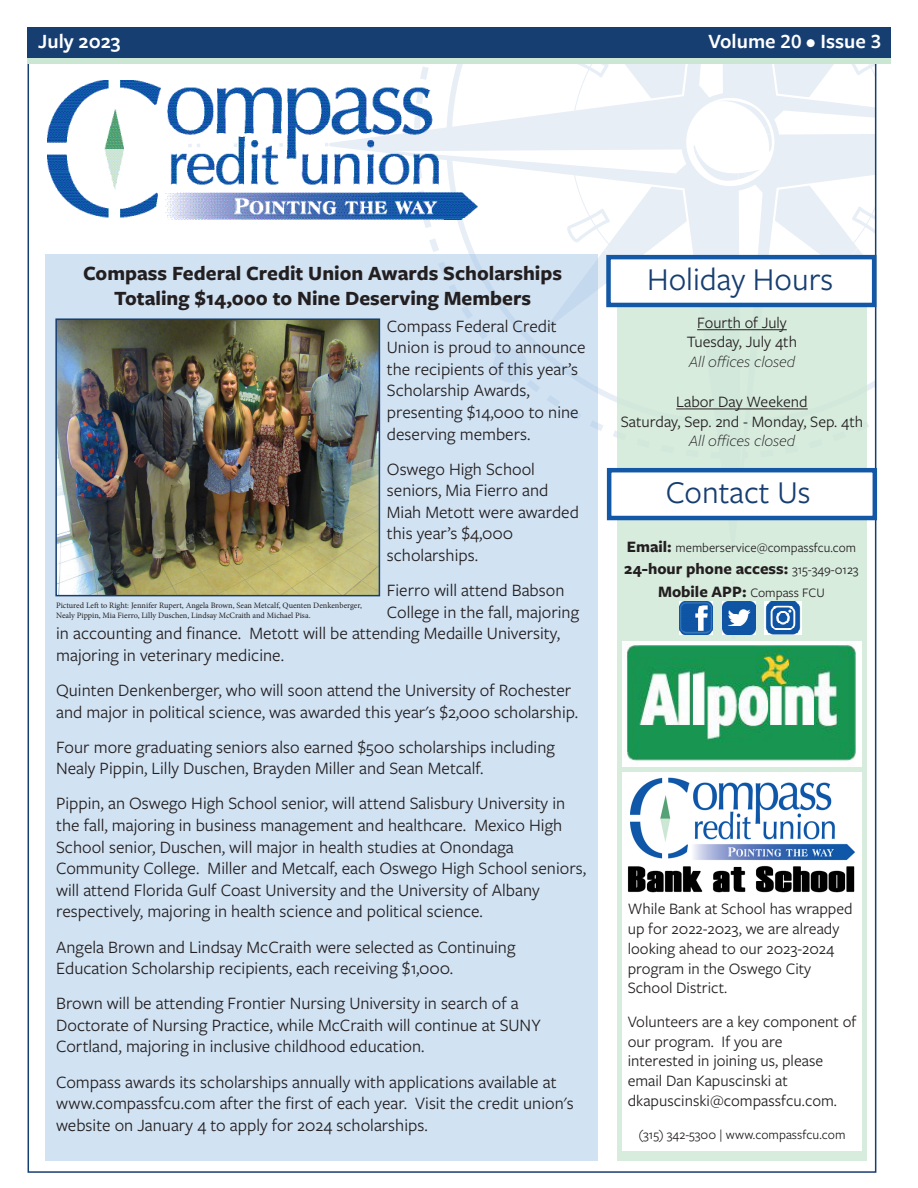
<style>
.page{position:relative;width:918px;height:1188px;background:#fff}
.page>*{position:absolute;margin:0;border:0;box-sizing:border-box;transform-origin:0 0}
.t1{font:33px "Freight Sans Pro";color:#163e71}
.t2{font:700 21px/25.2px "Freight Sans Pro";color:#231f20;text-align:center}
.t3{font:600 21px "Freight Sans Pro";color:#fff}
.t4{font:18px/21.6px "Freight Sans Pro";color:#231f20}
.t5{font:16.5px/19.8px "Freight Sans Pro";color:#231f20}
.t6{font:700 16.5px "Freight Sans Pro";color:#231f20}
.t7{font:italic 300 16.5px "Freight Sans Pro";color:#231f20}
.t8{font:13.5px "Freight Sans Pro";color:#231f20}
.t9{font:8.25px/9.9px "Minion Pro";color:#231f20}
.s1{font-weight:700;font-size:16.5px}
.s2{font-weight:400;font-size:13.5px}
</style>
<div class="page">
<img style="left:48px;top:80px;width:281px;height:140px">
<svg style="left:325px;top:143px;width:4px;height:3px"></svg>
<svg style="left:188px;top:144px;width:12px;height:3px"></svg>
<svg style="left:234px;top:143px;width:12px;height:4px"></svg>
<svg style="left:279px;top:143px;width:12px;height:4px"></svg>
<svg style="left:329px;top:87px;width:544px;height:456px"></svg>
<svg style="left:414px;top:64px;width:459px;height:393px"></svg>
<div style="left:27px;top:33px;width:864px;height:31px;background:#cbe6d3"></div>
<div style="left:27px;top:27px;width:864px;height:31px;background:#163e71"></div>
<div style="left:45px;top:254px;width:552px;height:907px;background:#d1e2f3"></div>
<div style="left:617px;top:307px;width:249px;height:854px;background:#d8ecde"></div>
<div style="left:606px;top:255px;width:270px;height:52px;background:#fff;border:4px solid #1357a7"></div>
<hr style="left:697px;top:329px;width:90px;height:1px;background:#231f20">
<hr style="left:676px;top:409px;width:132px;height:1px;background:#231f20">
<img style="left:680px;top:602px;width:32px;height:32px">
<img style="left:723px;top:602px;width:33px;height:32px">
<img style="left:765px;top:602px;width:37px;height:32px">
<img style="left:58px;top:321px;width:319px;height:272px">
<div style="left:55px;top:318px;width:325px;height:278px;border:2px solid #163e71"></div>
<img style="left:622px;top:642px;width:240px;height:125px">
<div style="left:607px;top:468px;width:270px;height:52px;background:#fff;border:4px solid #1357a7"></div>
<img style="left:622px;top:772px;width:240px;height:378px">
<p class="t3" style="left:38px;top:27px;width:84px">July 2023</p>
<p class="t3" style="left:709px;top:27px;width:174px">Volume 20 • Issue 3</p>
<p class="t2" style="left:83px;top:259px;width:481px">Compass Federal Credit Union Awards Scholarships<br>Totaling $14,000 to Nine Deserving Members</p>
<p class="t4" style="left:387px;top:314px;width:200px">Compass Federal Credit<br>Union is proud to announce the recipients of this year’s<br>Scholarship Awards, presenting $14,000 to nine deserving members.</p>
<p class="t4" style="left:387px;top:457px;width:194px">Oswego High School seniors, Mia Fierro and<br>Miah Metott were awarded this year’s $4,000 scholarships.</p>
<p class="t4" style="left:387px;top:579px;width:179px">Fierro will attend Babson</p>
<p class="t4" style="left:387px;top:600px;width:194px">College in the fall, majoring</p>
<p class="t4" style="left:56px;top:622px;width:506px">in accounting and finance. Metott will be attending Medaille University,</p>
<p class="t4" style="left:56px;top:644px;width:229px">majoring in veterinary medicine.</p>
<p class="t4" style="left:56px;top:679px;width:523px">Quinten Denkenberger, who will soon attend the University of Rochester and major in political science, was awarded this year's $2,000 scholarship.</p>
<p class="t4" style="left:56px;top:735px;width:500px">Four more graduating seniors also earned $500 scholarships including<br>Nealy Pippin, Lilly Duschen, Brayden Miller and Sean Metcalf.</p>
<p class="t4" style="left:56px;top:792px;width:531px">Pippin, an Oswego High School senior, will attend Salisbury University in the fall, majoring in business management and healthcare. Mexico High School senior, Duschen, will major in health studies at Onondaga Community College. Miller and Metcalf, each Oswego High School seniors, will attend Florida Gulf Coast University and the University of Albany respectively, majoring in health science and political science.</p>
<p class="t4" style="left:56px;top:935px;width:461px">Angela Brown and Lindsay McCraith were selected as Continuing<br>Education Scholarship recipients, each receiving $1,000.</p>
<p class="t4" style="left:56px;top:992px;width:486px">Brown will be attending Frontier Nursing University in search of a<br>Doctorate of Nursing Practice, while McCraith will continue at SUNY<br>Cortland, majoring in inclusive childhood education.</p>
<p class="t4" style="left:56px;top:1070px;width:519px">Compass awards its scholarships annually with applications available at www.compassfcu.com after the first of each year. Visit the credit union's website on January 4 to apply for 2024 scholarships.</p>
<p class="t9" style="left:56px;top:601px;width:307px">Pictured Left to Right: Jennifer Rupert, Angela Brown, Sean Metcalf, Quenten Denkenberger,<br>Nealy Pippin, Mia Fierro, Lilly Duschen, Lindsay McCraith and Michael Pisa.</p>
<p class="t1" style="left:647px;top:257px;width:188px">Holiday Hours</p>
<p class="t5" style="left:697px;top:312px;width:91px">Fourth of July</p>
<p class="t5" style="left:687px;top:331px;width:112px">Tuesday, July 4th</p>
<p class="t7" style="left:689px;top:351px;width:108px">All offices closed</p>
<p class="t5" style="left:676px;top:391px;width:133px">Labor Day Weekend</p>
<p class="t5" style="left:621px;top:411px;width:244px">Saturday, Sep. 2nd - Monday, Sep. 4th</p>
<p class="t7" style="left:689px;top:430px;width:108px">All offices closed</p>
<p class="t1" style="left:666px;top:470px;width:146px">Contact Us</p>
<p class="t8" style="left:627px;top:538px;width:231px"><span class="s1">Email:</span> memberservice@compassfcu.com</p>
<p class="t6" style="left:624px;top:557px;width:236px">24-hour phone access: <span class="s2">315-349-0123</span></p>
<p class="t6" style="left:658px;top:580px;width:168px">Mobile APP: <span class="s2">Compass FCU</span></p>
<p class="t5" style="left:628px;top:898px;width:226px">While Bank at School has wrapped up for 2022-2023, we are already looking ahead to our 2023-2024 program in the Oswego City<br>School District.</p>
<p class="t5" style="left:628px;top:1011px;width:230px">Volunteers are a key component of our program. If you are<br>interested in joining us, please email Dan Kapuscinski at dkapuscinski@compassfcu.com.</p>
<p class="t8" style="left:639px;top:1126px;width:208px">(315) 342-5300 | www.compassfcu.com</p>
</div>
